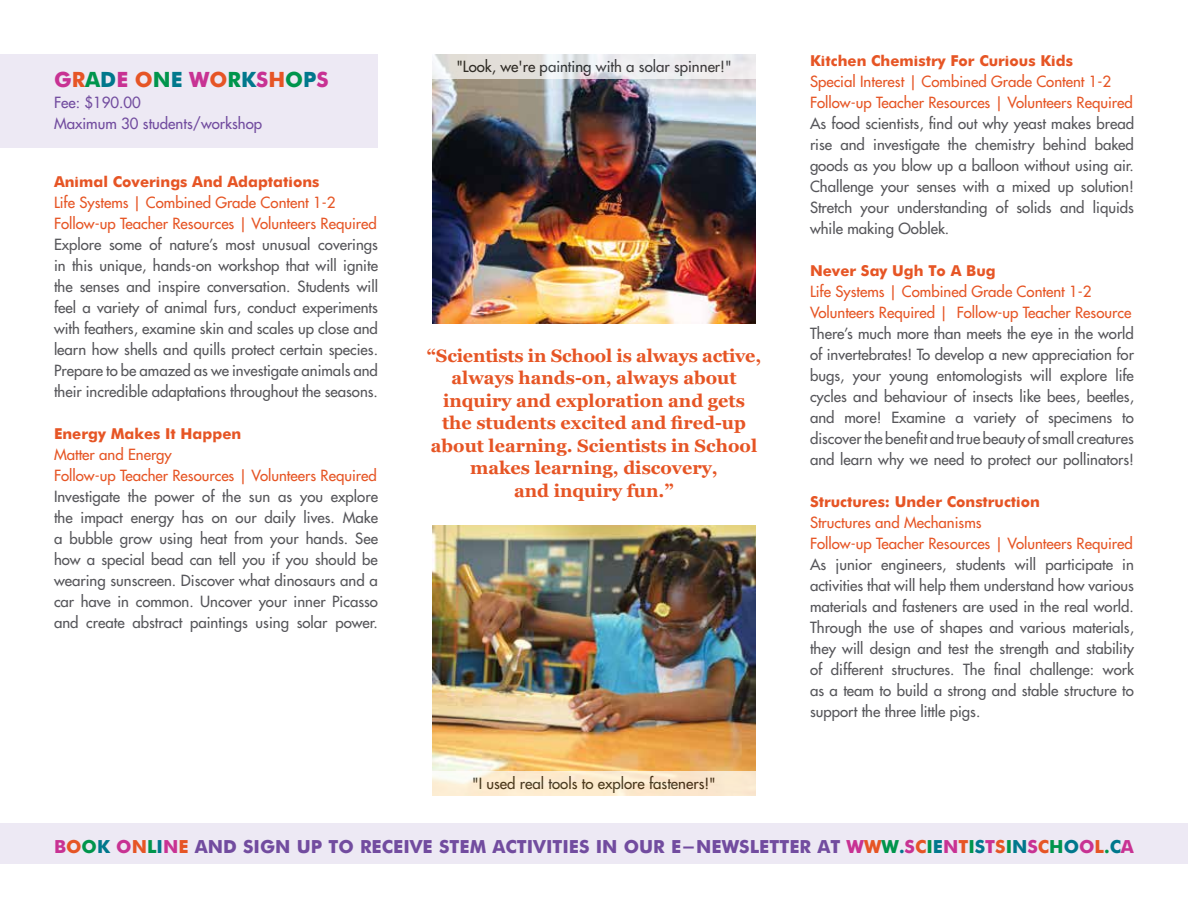
<style>
.page{position:relative;width:1188px;height:918px;background:#fff}
.page>*{position:absolute;margin:0;border:0;box-sizing:border-box;transform-origin:0 0}
.t1{font:700 21px "Futura";color:#c83293}
.t2{font:700 18px/22.5px "Georgia";color:#e65525;text-align:center}
.t3{font:700 18px "Futura";color:#724c9f}
.t4{font:15px/21px "Futura";color:#56565a;text-align:justify}
.t5{font:15px/21px "Futura";color:#e65525}
.t6{font:700 15px "Futura";color:#e65525}
.t7{font:15px "Futura";color:#000}
.t8{font:15px/21px "Futura";color:#724c9f}
.s1{color:#e65525}
.s2{color:#00954c}
.s3{color:#00788c}
.s4{color:#c83293}
</style>
<div class="page">
<img style="left:432px;top:79px;width:324px;height:245px">
<img style="left:432px;top:526px;width:324px;height:245px">
<svg style="left:432px;top:54px;width:324px;height:25px;fill:#ebeaec"></svg>
<svg style="left:432px;top:771px;width:324px;height:25px;background:#fbebd1"></svg>
<div style="left:0;top:54px;width:378px;height:93px;background:#ede9f4"></div>
<div style="left:0;top:824px;width:1188px;height:40px;background:#ede9f4"></div>
<h1 class="t1" style="left:54px;top:64px;width:276px">G<span class="s1">R</span><span class="s2">A</span><span class="s3">D</span>E <span class="s1">O</span><span class="s2">N</span><span class="s3">E</span> W<span class="s1">O</span><span class="s2">R</span><span class="s3">K</span>S<span class="s1">H</span><span class="s2">O</span><span class="s3">P</span>S</h1>
<p class="t8" style="left:54px;top:92px;width:210px">Fee: $190.00<br>Maximum 30 students/workshop</p>
<p class="t6" style="left:54px;top:171px;width:267px">Animal Coverings And Adaptations</p>
<p class="t5" style="left:54px;top:192px;width:324px">Life Systems | Combined Grade Content 1-2<br>Follow-up Teacher Resources | Volunteers Required</p>
<p class="t4" style="left:54px;top:234px;width:326px">Explore some of nature’s most unusual coverings in this unique, hands-on workshop that will ignite the senses and inspire conversation. Students will feel a variety of animal furs, conduct experiments with feathers, examine skin and scales up close and learn how shells and quills protect certain species.<br>Prepare to be amazed as we investigate animals and their incredible adaptations throughout the seasons.</p>
<p class="t6" style="left:54px;top:423px;width:189px">Energy Makes It Happen</p>
<p class="t5" style="left:54px;top:444px;width:324px">Matter and Energy<br>Follow-up Teacher Resources | Volunteers Required</p>
<p class="t4" style="left:54px;top:486px;width:326px">Investigate the power of the sun as you explore the impact energy has on our daily lives. Make a bubble grow using heat from your hands. See how a special bead can tell you if you should be wearing sunscreen. Discover what dinosaurs and a car have in common. Uncover your inner Picasso and create abstract paintings using solar power.</p>
<p class="t7" style="left:456px;top:57px;width:277px">"Look, we're painting with a solar spinner!"</p>
<p class="t2" style="left:427px;top:345px;width:336px">“Scientists in School is always active, always hands-on, always about inquiry and exploration and gets the students excited and fired-up about learning. Scientists in School makes learning, discovery,<br>and inquiry fun.”</p>
<p class="t7" style="left:472px;top:775px;width:245px">"I used real tools to explore fasteners!"</p>
<p class="t6" style="left:810px;top:49px;width:265px">Kitchen Chemistry For Curious Kids</p>
<p class="t5" style="left:810px;top:71px;width:324px">Special Interest | Combined Grade Content 1-2<br>Follow-up Teacher Resources | Volunteers Required</p>
<p class="t4" style="left:810px;top:113px;width:326px">As food scientists, find out why yeast makes bread rise and investigate the chemistry behind baked goods as you blow up a balloon without using air.<br>Challenge your senses with a mixed up solution!<br>Stretch your understanding of solids and liquids while making Ooblek.</p>
<p class="t6" style="left:810px;top:259px;width:187px">Never Say Ugh To A Bug</p>
<p class="t5" style="left:810px;top:281px;width:323px">Life Systems | Combined Grade Content 1-2<br>Volunteers Required | Follow-up Teacher Resource</p>
<p class="t4" style="left:810px;top:323px;width:326px">There’s much more than meets the eye in the world of invertebrates! To develop a new appreciation for bugs, your young entomologists will explore life cycles and behaviour of insects like bees, beetles, and more! Examine a variety of specimens to discover the benefit and true beauty of small creatures and learn why we need to protect our pollinators!</p>
<p class="t6" style="left:810px;top:490px;width:232px">Structures: Under Construction</p>
<p class="t5" style="left:810px;top:512px;width:324px">Structures and Mechanisms<br>Follow-up Teacher Resources | Volunteers Required</p>
<p class="t4" style="left:810px;top:554px;width:326px">As junior engineers, students will participate in activities that will help them understand how various materials and fasteners are used in the real world.<br>Through the use of shapes and various materials, they will design and test the strength and stability of different structures. The final challenge: work as a team to build a strong and stable structure to support the three little pigs.</p>
<p class="t3" style="left:54px;top:834px;width:1081px"><span class="s4">B</span><span class="s1">O</span><span class="s2">O</span><span class="s3">K</span> <span class="s4">O</span><span class="s1">N</span><span class="s2">L</span><span class="s3">I</span><span class="s4">N</span><span class="s1">E</span> AND SIGN UP TO RECEIVE STEM ACTIVITIES IN OUR E-NEWSLETTER AT <span class="s4">W</span><span class="s1">W</span><span class="s2">W</span><span class="s3">.</span><span class="s4">S</span><span class="s1">C</span><span class="s2">I</span><span class="s3">E</span><span class="s4">N</span><span class="s1">T</span><span class="s2">I</span><span class="s3">S</span><span class="s4">T</span><span class="s1">S</span><span class="s2">I</span><span class="s3">N</span><span class="s4">S</span><span class="s1">C</span><span class="s2">H</span><span class="s3">O</span><span class="s4">O</span><span class="s1">L</span><span class="s2">.</span><span class="s3">C</span><span class="s4">A</span></p>
</div>
